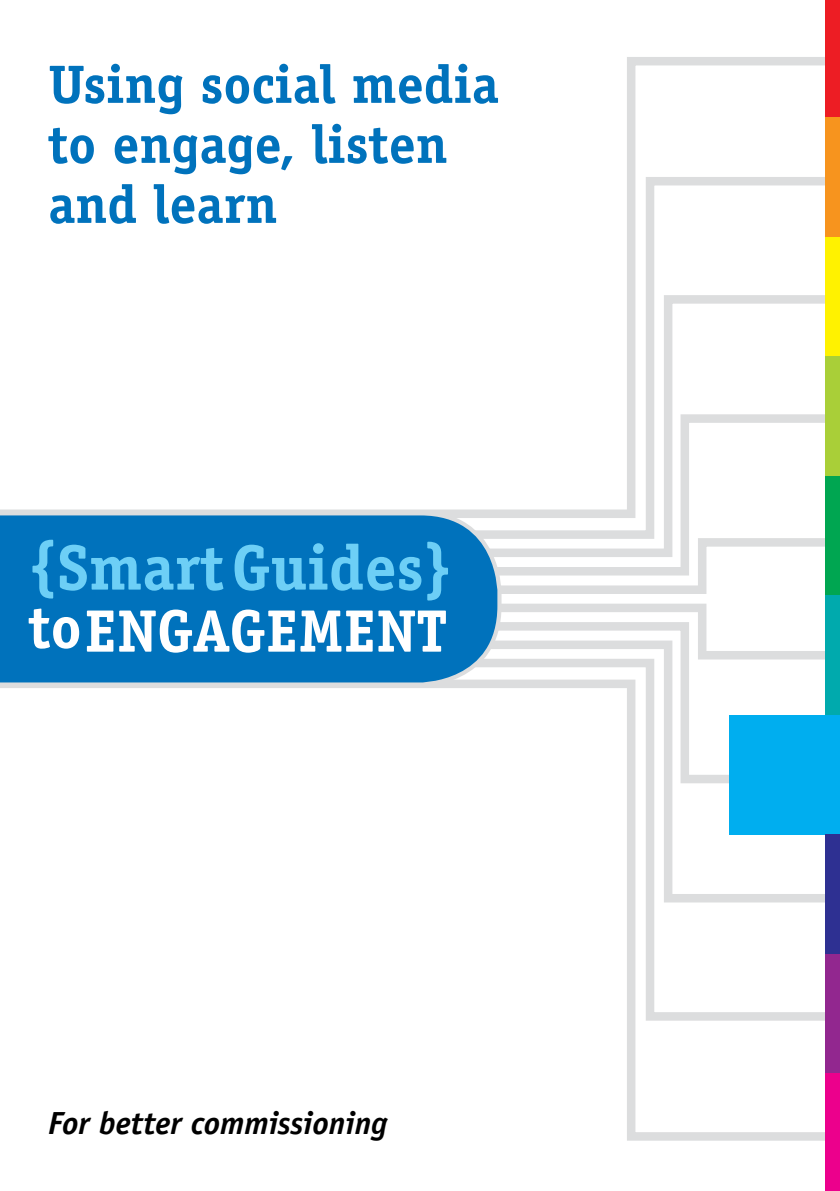
<style>
.page{position:relative;width:840px;height:1191px;background:#fff}
.page>*{position:absolute;margin:0;border:0;box-sizing:border-box;transform-origin:0 0}
.t1{font:700 64px "Officina Serif";color:#6dcff6}
.t2{font:700 60px "Officina Serif";color:#fff}
.t3{font:700 54px/60px "Officina Serif";color:#0072bc}
.t4{font:italic 700 32px "Officina Sans Std";color:#000}
</style>
<div class="page">
<svg style="left:627px;top:1025px;width:198px;height:116px"></svg>
<svg style="left:627px;top:906px;width:198px;height:119px"></svg>
<svg style="left:627px;top:787px;width:198px;height:119px"></svg>
<svg style="left:0;top:664px;width:729px;height:123px"></svg>
<svg style="left:501px;top:599px;width:324px;height:65px"></svg>
<svg style="left:627px;top:57px;width:198px;height:116px"></svg>
<svg style="left:627px;top:173px;width:198px;height:118px"></svg>
<svg style="left:627px;top:291px;width:198px;height:119px"></svg>
<svg style="left:0;top:410px;width:825px;height:124px"></svg>
<svg style="left:501px;top:534px;width:324px;height:64px"></svg>
<svg style="left:0;top:511px;width:501px;height:175px;background:#117abf"></svg>
<div style="left:825px;top:0;width:14px;height:117px;background:#ed1d24"></div>
<div style="left:825px;top:117px;width:14px;height:120px;background:#f7941e"></div>
<div style="left:825px;top:237px;width:14px;height:119px;background:#fff200"></div>
<div style="left:825px;top:356px;width:14px;height:120px;background:#a9cf38"></div>
<div style="left:825px;top:476px;width:14px;height:119px;background:#00a651"></div>
<div style="left:825px;top:595px;width:14px;height:120px;background:#00aaad"></div>
<div style="left:729px;top:715px;width:110px;height:119px;background:#00aeef"></div>
<div style="left:825px;top:834px;width:14px;height:120px;background:#2e3092"></div>
<div style="left:825px;top:954px;width:14px;height:119px;background:#92278f"></div>
<div style="left:825px;top:1073px;width:14px;height:118px;background:#ec008c"></div>
<p class="t3" style="left:48px;top:54px;width:452px">Using social media to engage, listen and learn</p>
<p class="t1" style="left:28px;top:528px;width:425px">{Smart Guides}</p>
<p class="t2" style="left:28px;top:594px;width:420px">to ENGAGEMENT</p>
<p class="t4" style="left:48px;top:1104px;width:340px">For better commissioning</p>
</div>
